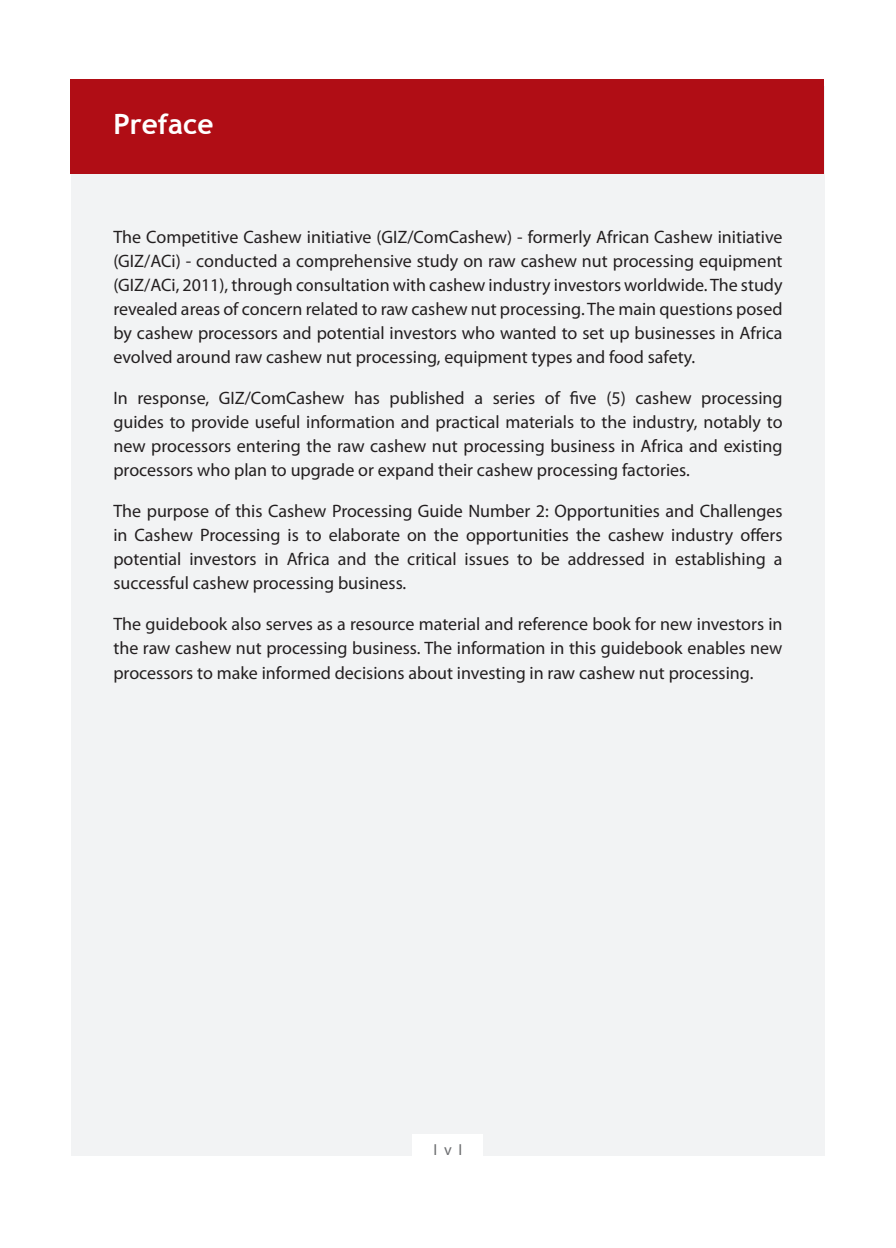
<style>
.page{position:relative;width:896px;height:1248px;background:#fff}
.page>*{position:absolute;margin:0;border:0;box-sizing:border-box;transform-origin:0 0}
.Head_Main{font:700 28px "Trebuchet MS";color:#fff}
.Body_Just{font:18px/24px "Myriad Pro";color:#231f20;text-align:justify}
.t1{font:16px "Myriad Pro";color:#6c6d70}
</style>
<div class="page">
<div style="left:71px;top:86px;width:753px;height:1069px;background:#f2f3f4"></div>
<div style="left:413px;top:1133px;width:70px;height:32px;background:#fff"></div>
<div style="left:71px;top:79px;width:753px;height:95px;background:#b00d15"></div>
<p class="Head_Main" style="left:113px;top:107px;width:102px">Preface</p>
<p class="Body_Just" style="left:113px;top:225px;width:671px">The Competitive Cashew initiative (GIZ/ComCashew) - formerly African Cashew initiative (GIZ/ACi) - conducted a comprehensive study on raw cashew nut processing equipment (GIZ/ACi, 2011), through consultation with cashew industry investors worldwide. The study revealed areas of concern related to raw cashew nut processing. The main questions posed by cashew processors and potential investors who wanted to set up businesses in Africa evolved around raw cashew nut processing, equipment types and food safety.</p>
<p class="Body_Just" style="left:113px;top:386px;width:671px">In response, GIZ/ComCashew has published a series of five (5) cashew processing guides to provide useful information and practical materials to the industry, notably to new processors entering the raw cashew nut processing business in Africa and existing processors who plan to upgrade or expand their cashew processing factories.</p>
<p class="Body_Just" style="left:113px;top:499px;width:671px">The purpose of this Cashew Processing Guide Number 2: Opportunities and Challenges in Cashew Processing is to elaborate on the opportunities the cashew industry offers potential investors in Africa and the critical issues to be addressed in establishing a successful cashew processing business.</p>
<p class="Body_Just" style="left:113px;top:612px;width:671px">The guidebook also serves as a resource material and reference book for new investors in the raw cashew nut processing business. The information in this guidebook enables new processors to make informed decisions about investing in raw cashew nut processing.</p>
<p class="t1" style="left:433px;top:1139px;width:30px">I v I</p>
</div>
